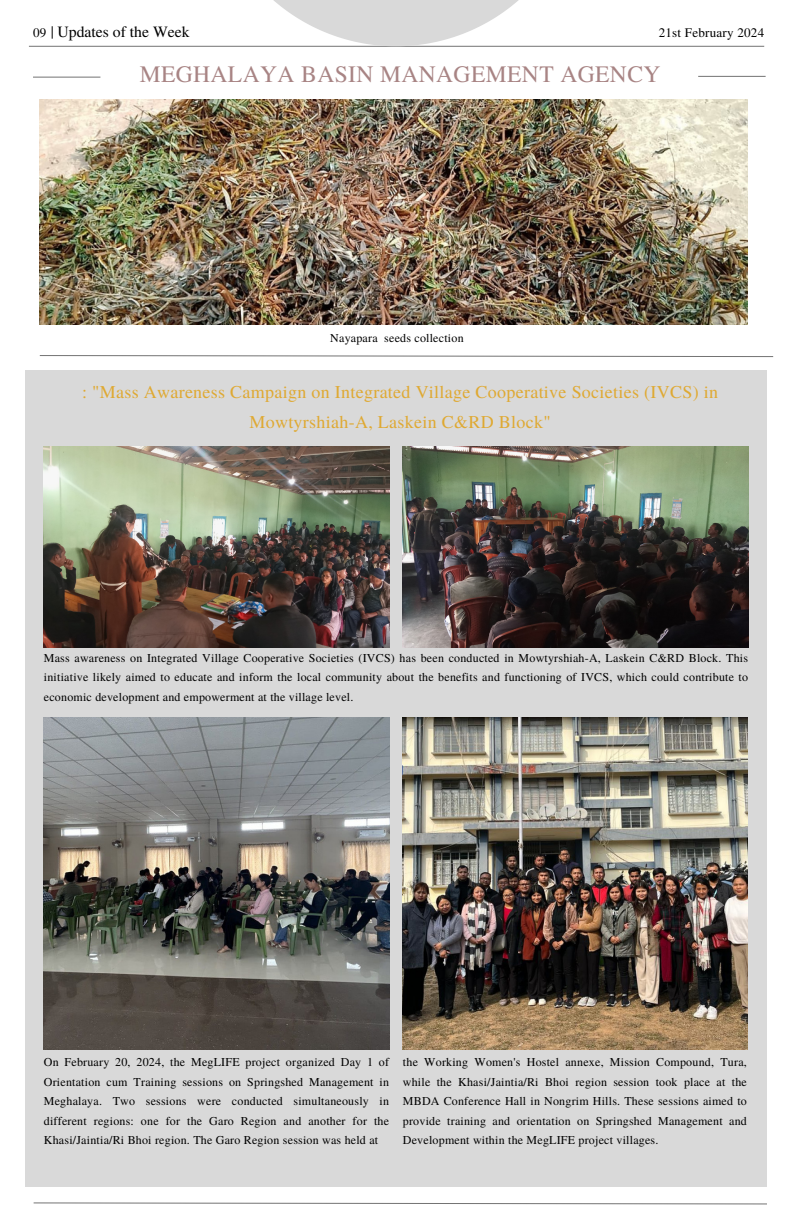
<style>
.page{position:relative;width:792px;height:1224px;background:#fff}
.page>*{position:absolute;margin:0;border:0;box-sizing:border-box;transform-origin:0 0}
.t1{font:23.5px "Te X Gyre Termes";letter-spacing:.015em;color:#a88484}
.t2{font:18px/30px "Te X Gyre Termes";letter-spacing:.015em;color:#dfa932;text-align:center}
.t3{font:15.7px "Te X Gyre Termes";color:#000}
.t4{font:13.1px "Te X Gyre Termes";letter-spacing:.015em;color:#000}
.t5{font:12px/19.5px "Te X Gyre Termes";letter-spacing:.015em;color:#000;text-align:justify}
</style>
<div class="page">
<svg style="left:52px;top:26px;width:1px;height:13px"></svg>
<hr style="left:29px;top:46px;width:735px;height:1px;background:#737373">
<svg style="left:210px;top:0;width:372px;height:46px"></svg>
<svg style="left:33px;top:1202px;width:734px;height:3px"></svg>
<div style="left:25px;top:370px;width:742px;height:816px;background:#d9d9d9"></div>
<hr style="left:33px;top:77px;width:67px;height:1px;background:#737373">
<hr style="left:698px;top:76px;width:68px;height:1px;background:#737373">
<svg style="left:39px;top:355px;width:735px;height:2px"></svg>
<img style="left:40px;top:100px;width:707px;height:224px">
<img style="left:44px;top:447px;width:346px;height:201px">
<img style="left:403px;top:447px;width:346px;height:201px">
<img style="left:44px;top:718px;width:346px;height:331px">
<img style="left:403px;top:718px;width:344px;height:331px">
<p class="t4" style="left:33px;top:24px;width:15px">09</p>
<p class="t3" style="left:58px;top:21px;width:134px">Updates of the Week</p>
<h2 class="t4" style="left:659px;top:24px;width:107px">21st February 2024</h2>
<p class="t1" style="left:140px;top:57px;width:522px">MEGHALAYA BASIN MANAGEMENT AGENCY</p>
<p class="t5" style="left:330px;top:328px;width:135px">Nayapara seeds collection</p>
<p class="t2" style="left:82px;top:377px;width:638px">: "Mass Awareness Campaign on Integrated Village Cooperative Societies (IVCS) in<br>Mowtyrshiah-A, Laskein C&amp;RD Block"</p>
<p class="t5" style="left:44px;top:647px;width:706px">Mass awareness on Integrated Village Cooperative Societies (IVCS) has been conducted in Mowtyrshiah-A, Laskein C&amp;RD Block. This initiative likely aimed to educate and inform the local community about the benefits and functioning of IVCS, which could contribute to economic development and empowerment at the village level.</p>
<p class="t5" style="left:44px;top:1052px;width:347px">On February 20, 2024, the MegLIFE project organized Day 1 of Orientation cum Training sessions on Springshed Management in Meghalaya. Two sessions were conducted simultaneously in different regions: one for the Garo Region and another for the Khasi/Jaintia/Ri Bhoi region. The Garo Region session was held at</p>
<p class="t5" style="left:403px;top:1052px;width:345px">the Working Women's Hostel annexe, Mission Compound, Tura, while the Khasi/Jaintia/Ri Bhoi region session took place at the MBDA Conference Hall in Nongrim Hills. These sessions aimed to provide training and orientation on Springshed Management and Development within the MegLIFE project villages.</p>
</div>
